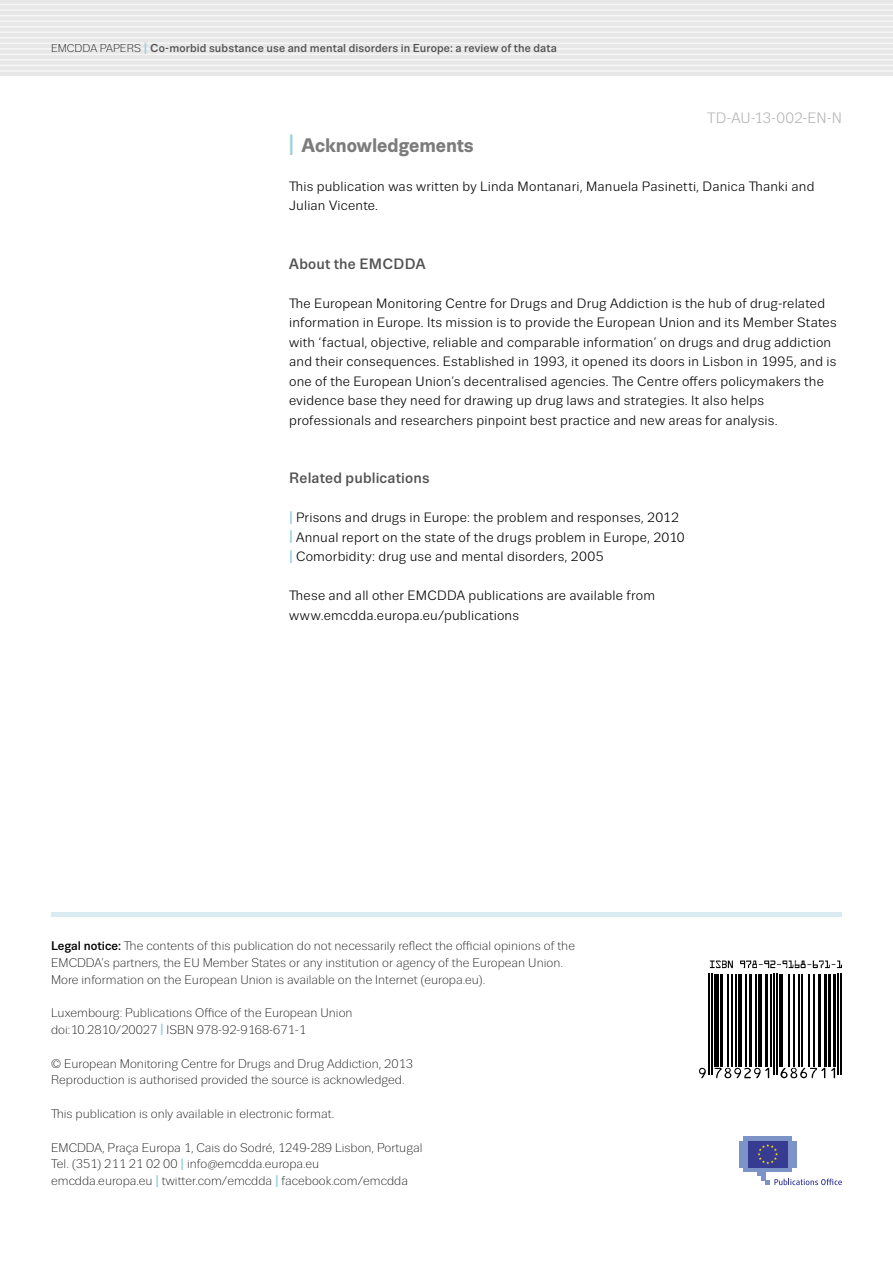
<style>
.page{position:relative;width:893px;height:1263px;background:#fff}
.page>*{position:absolute;margin:0;border:0;box-sizing:border-box;transform-origin:0 0}
.I_Headline{font:700 19.5px "Trivia Sans";letter-spacing:-.005em;color:#7c7c7c}
.II_Headline{font:500 15px "Trivia Sans";letter-spacing:.01em;color:#535353}
.t1{font:15px "Trivia Sans";color:#b5b5b5}
.TEXT_Regular_9_13{font:13.5px/19.5px "Trivia Sans";letter-spacing:.015em;color:#000}
.t2{font:300 12.45px/16.8px "Trivia Sans";color:#000}
.t3{font:500 11.55px "Trivia Sans";letter-spacing:.01em;color:#535353}
.s1{font-weight:300;font-size:11.25px;color:#000}
.s2{font-size:16.2px;color:#9bd1df}
.s3{font-size:29.25px;color:#9bd1df}
.s4{font-weight:500;font-size:18.15px;color:#9bd1df}
.s5{font-weight:500}
.s6{font-weight:500;font-size:16.2px;color:#9bd1df}
.s7{font-weight:500;font-size:16.8px;color:#9bd1df}
</style>
<div class="page">
<div style="left:0;top:0;width:893px;height:76px;background:#e7e7e7"></div>
<hr style="left:0;top:4px;width:893px;height:1px;background:#f6f6f6">
<hr style="left:0;top:9px;width:893px;height:2px;background:#f6f6f6">
<hr style="left:0;top:15px;width:893px;height:1px;background:#f6f6f6">
<hr style="left:0;top:20px;width:893px;height:2px;background:#f6f6f6">
<hr style="left:0;top:26px;width:893px;height:1px;background:#f6f6f6">
<hr style="left:0;top:31px;width:893px;height:2px;background:#f6f6f6">
<hr style="left:0;top:37px;width:893px;height:1px;background:#f6f6f6">
<hr style="left:0;top:43px;width:893px;height:1px;background:#f6f6f6">
<hr style="left:0;top:48px;width:893px;height:2px;background:#f6f6f6">
<hr style="left:0;top:54px;width:893px;height:1px;background:#f6f6f6">
<hr style="left:0;top:59px;width:893px;height:2px;background:#f6f6f6">
<hr style="left:0;top:65px;width:893px;height:1px;background:#f6f6f6">
<hr style="left:0;top:70px;width:893px;height:2px;background:#f6f6f6">
<div style="left:743px;top:1167px;width:49px;height:5px;background:#7b93c6"></div>
<div style="left:743px;top:1136px;width:49px;height:5px;background:#7b93c6"></div>
<hr style="left:788px;top:1141px;width:4px;height:26px;background:#7b93c6">
<hr style="left:792px;top:1141px;width:4px;height:26px;background:#7b93c6">
<div style="left:743px;top:1141px;width:5px;height:26px;background:#7b93c6"></div>
<hr style="left:739px;top:1141px;width:4px;height:26px;background:#7b93c6">
<div style="left:757px;top:1167px;width:9px;height:9px;background:#7b93c6"></div>
<div style="left:761px;top:1167px;width:5px;height:13px;background:#7b93c6"></div>
<div style="left:748px;top:1141px;width:40px;height:26px;background:#373b92"></div>
<svg style="left:757px;top:1144px;width:21px;height:20px"></svg>
<svg style="left:766px;top:1178px;width:76px;height:7px"></svg>
<hr style="left:51px;top:912px;width:791px;height:4px;background:#daecf1">
<hr style="left:709px;top:974px;width:1px;height:101px;background:#000">
<hr style="left:712px;top:974px;width:1px;height:101px;background:#000">
<hr style="left:714px;top:974px;width:4px;height:92px;background:#000">
<hr style="left:720px;top:974px;width:2px;height:92px;background:#000">
<hr style="left:727px;top:974px;width:1px;height:92px;background:#000">
<hr style="left:731px;top:974px;width:1px;height:92px;background:#000">
<hr style="left:735px;top:974px;width:1px;height:92px;background:#000">
<hr style="left:738px;top:974px;width:4px;height:92px;background:#000">
<hr style="left:745px;top:974px;width:1px;height:92px;background:#000">
<hr style="left:749px;top:974px;width:3px;height:92px;background:#000">
<hr style="left:755px;top:974px;width:1px;height:92px;background:#000">
<hr style="left:758px;top:974px;width:4px;height:92px;background:#000">
<hr style="left:765px;top:974px;width:2px;height:92px;background:#000">
<hr style="left:771px;top:974px;width:1px;height:92px;background:#000">
<hr style="left:773px;top:974px;width:2px;height:101px;background:#000">
<hr style="left:776px;top:974px;width:1px;height:101px;background:#000">
<hr style="left:779px;top:974px;width:1px;height:92px;background:#000">
<hr style="left:782px;top:974px;width:1px;height:92px;background:#000">
<hr style="left:789px;top:974px;width:1px;height:92px;background:#000">
<hr style="left:793px;top:974px;width:1px;height:92px;background:#000">
<hr style="left:798px;top:974px;width:2px;height:92px;background:#000">
<hr style="left:801px;top:974px;width:2px;height:92px;background:#000">
<hr style="left:808px;top:974px;width:1px;height:92px;background:#000">
<hr style="left:814px;top:974px;width:1px;height:92px;background:#000">
<hr style="left:818px;top:974px;width:3px;height:92px;background:#000">
<hr style="left:824px;top:974px;width:2px;height:92px;background:#000">
<hr style="left:828px;top:974px;width:3px;height:92px;background:#000">
<hr style="left:834px;top:974px;width:2px;height:92px;background:#000">
<hr style="left:838px;top:974px;width:1px;height:101px;background:#000">
<hr style="left:840px;top:974px;width:2px;height:101px;background:#000">
<svg style="left:710px;top:960px;width:23px;height:8px"></svg>
<svg style="left:740px;top:960px;width:102px;height:8px"></svg>
<svg style="left:699px;top:1068px;width:7px;height:10px"></svg>
<svg style="left:714px;top:1067px;width:55px;height:11px"></svg>
<svg style="left:780px;top:1068px;width:45px;height:10px"></svg>
<svg style="left:831px;top:1068px;width:4px;height:10px"></svg>
<p class="t3" style="left:51px;top:42px;width:507px"><span class="s1">EMCDDA PAPERS</span> <span class="s2">I</span> Co-morbid substance use and mental disorders in Europe: a review of the data</p>
<p class="t1" style="left:707px;top:110px;width:136px">TD-AU-13-002-EN-N</p>
<p class="I_Headline" style="left:289px;top:134px;width:186px"><span class="s3">I</span> Acknowledgements</p>
<p class="TEXT_Regular_9_13" style="left:289px;top:176px;width:527px">This publication was written by Linda Montanari, Manuela Pasinetti, Danica Thanki and<br>Julian Vicente.</p>
<p class="II_Headline" style="left:289px;top:255px;width:138px">About the EMCDDA</p>
<p class="TEXT_Regular_9_13" style="left:289px;top:293px;width:549px">The European Monitoring Centre for Drugs and Drug Addiction is the hub of drug-related information in Europe. Its mission is to provide the European Union and its Member States with ‘factual, objective, reliable and comparable information’ on drugs and drug addiction and their consequences. Established in 1993, it opened its doors in Lisbon in 1995, and is one of the European Union’s decentralised agencies. The Centre offers policymakers the evidence base they need for drawing up drug laws and strategies. It also helps professionals and researchers pinpoint best practice and new areas for analysis.</p>
<p class="II_Headline" style="left:289px;top:470px;width:142px">Related publications</p>
<p class="TEXT_Regular_9_13" style="left:289px;top:508px;width:391px"><span class="s4">I</span> Prisons and drugs in Europe: the problem and responses, 2012</p>
<p class="TEXT_Regular_9_13" style="left:289px;top:527px;width:397px"><span class="s4">I</span> Annual report on the state of the drugs problem in Europe, 2010</p>
<p class="TEXT_Regular_9_13" style="left:289px;top:547px;width:316px"><span class="s4">I</span> Comorbidity: drug use and mental disorders, 2005</p>
<p class="TEXT_Regular_9_13" style="left:289px;top:586px;width:367px">These and all other EMCDDA publications are available from www.emcdda.europa.eu/publications</p>
<p class="t2" style="left:51px;top:937px;width:526px"><span class="s5">Legal notice:</span> The contents of this publication do not necessarily reflect the official opinions of the<br>EMCDDA’s partners, the EU Member States or any institution or agency of the European Union.<br>More information on the European Union is available on the Internet (europa.eu).</p>
<p class="t2" style="left:51px;top:1005px;width:303px">Luxembourg: Publications Office of the European Union</p>
<p class="t2" style="left:51px;top:1021px;width:256px">doi:10.2810/20027 <span class="s6">I</span> ISBN 978-92-9168-671-1</p>
<p class="t2" style="left:51px;top:1055px;width:363px">© European Monitoring Centre for Drugs and Drug Addiction, 2013</p>
<p class="t2" style="left:51px;top:1072px;width:355px">Reproduction is authorised provided the source is acknowledged.</p>
<p class="t2" style="left:51px;top:1105px;width:285px">This publication is only available in electronic format.</p>
<p class="t2" style="left:51px;top:1139px;width:373px">EMCDDA, Praça Europa 1, Cais do Sodré, 1249-289 Lisbon, Portugal</p>
<p class="t2" style="left:51px;top:1156px;width:270px">Tel. (351) 211 21 02 00 <span class="s6">I</span> info@emcdda.europa.eu</p>
<p class="t2" style="left:51px;top:1173px;width:359px">emcdda.europa.eu <span class="s7">I</span> twitter.com/emcdda <span class="s7">I</span> facebook.com/emcdda</p>
</div>
